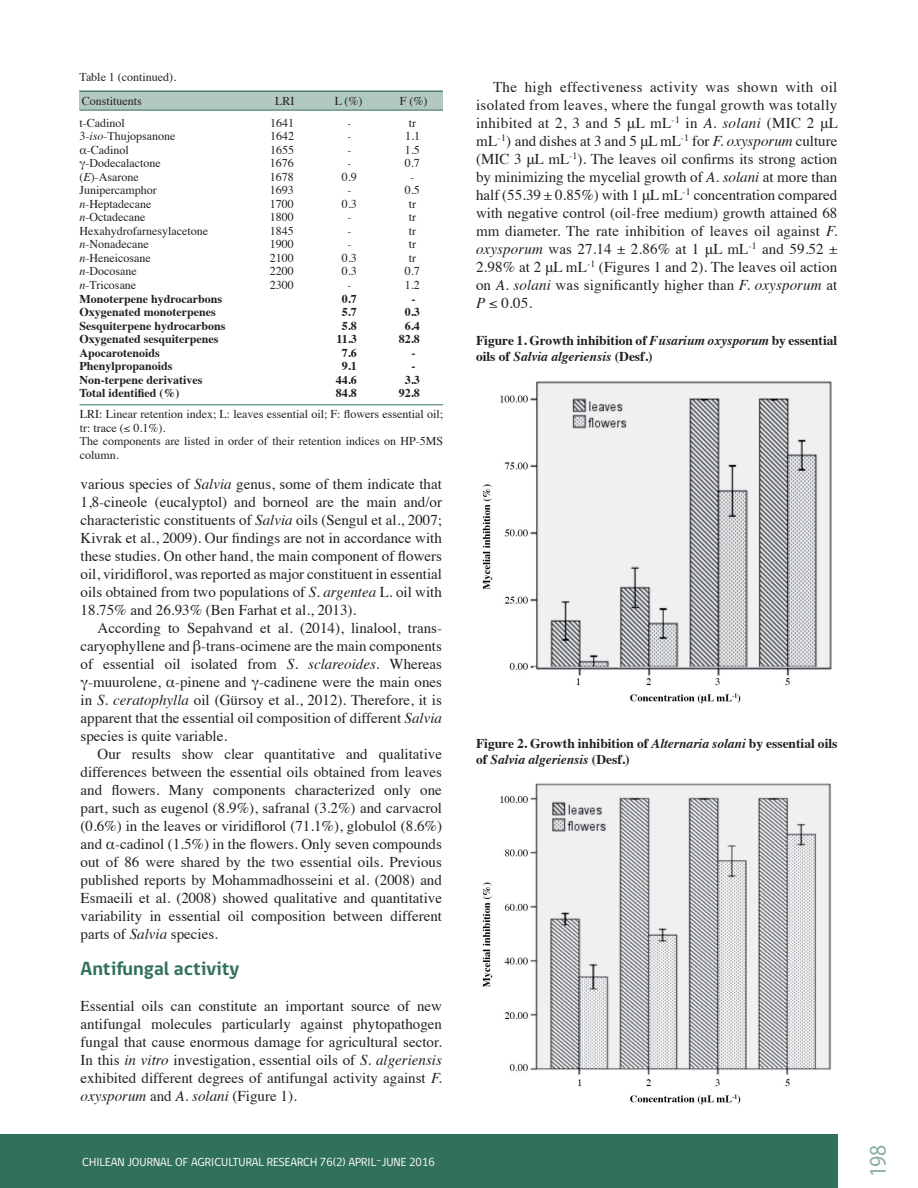
<style>
.page{position:relative;width:918px;height:1188px;background:#fff}
.page>*{position:absolute;margin:0;border:0;box-sizing:border-box;transform-origin:0 0}
.t1{font:24px "Myriad Pro";color:#8baea1;scale:.9 1}
.t2{font:700 19.5px "gob CL";color:#327159}
.t3{font:15px/18px "Times";color:#231f20;text-align:justify}
.t4{font:700 13.5px/16.2px "Times";color:#231f20}
.t5{font:12px/13.5px "Times";color:#231f20}
.t6{font:700 12px "Times";color:#231f20}
.t7{font:12px "gob CL";color:#fff}
.s1{font-style:italic}
</style>
<div class="page">
<div style="left:0;top:1134px;width:837px;height:54px;background:#327159"></div>
<div style="left:80px;top:91px;width:363px;height:19px;background:#b2c9c0"></div>
<hr style="left:80px;top:91px;width:363px;height:1px;background:#327159">
<hr style="left:80px;top:110px;width:363px;height:1px;background:#327159">
<hr style="left:80px;top:404px;width:363px;height:1px;background:#327159">
<img style="left:482px;top:381px;width:350px;height:323px">
<img style="left:482px;top:783px;width:350px;height:322px">
<p class="t5" style="left:80px;top:69px;width:98px">Table 1 (continued).</p>
<p class="t5" style="left:82px;top:93px;width:62px">Constituents</p>
<p class="t5" style="left:275px;top:93px;width:21px">LRI</p>
<p class="t5" style="left:335px;top:93px;width:29px">L (%)</p>
<p class="t5" style="left:400px;top:93px;width:29px">F (%)</p>
<p class="t5" style="left:80px;top:115px;width:47px">t-Cadinol</p>
<p class="t5" style="left:270px;top:115px;width:25px">1641</p>
<p class="t5" style="left:348px;top:115px;width:5px">-</p>
<p class="t5" style="left:409px;top:115px;width:9px">tr</p>
<p class="t5" style="left:80px;top:128px;width:97px">3-<span class="s1">iso</span>-Thujopsanone</p>
<p class="t5" style="left:270px;top:128px;width:25px">1642</p>
<p class="t5" style="left:348px;top:128px;width:5px">-</p>
<p class="t5" style="left:405px;top:128px;width:16px">1.1</p>
<p class="t5" style="left:80px;top:142px;width:51px">α-Cadinol</p>
<p class="t5" style="left:270px;top:142px;width:25px">1655</p>
<p class="t5" style="left:347px;top:142px;width:5px">-</p>
<p class="t5" style="left:405px;top:142px;width:16px">1.5</p>
<p class="t5" style="left:79px;top:155px;width:83px">γ-Dodecalactone</p>
<p class="t5" style="left:270px;top:155px;width:25px">1676</p>
<p class="t5" style="left:347px;top:155px;width:5px">-</p>
<p class="t5" style="left:405px;top:155px;width:16px">0.7</p>
<p class="t5" style="left:79px;top:169px;width:61px">(<span class="s1">E</span>)-Asarone</p>
<p class="t5" style="left:270px;top:169px;width:25px">1678</p>
<p class="t5" style="left:342px;top:169px;width:16px">0.9</p>
<p class="t5" style="left:410px;top:169px;width:5px">-</p>
<p class="t5" style="left:79px;top:182px;width:79px">Junipercamphor</p>
<p class="t5" style="left:270px;top:182px;width:25px">1693</p>
<p class="t5" style="left:347px;top:182px;width:5px">-</p>
<p class="t5" style="left:405px;top:182px;width:16px">0.5</p>
<p class="t5" style="left:79px;top:196px;width:73px"><span class="s1">n</span>-Heptadecane</p>
<p class="t5" style="left:270px;top:196px;width:25px">1700</p>
<p class="t5" style="left:342px;top:196px;width:16px">0.3</p>
<p class="t5" style="left:409px;top:196px;width:9px">tr</p>
<p class="t5" style="left:79px;top:209px;width:67px"><span class="s1">n</span>-Octadecane</p>
<p class="t5" style="left:270px;top:209px;width:25px">1800</p>
<p class="t5" style="left:347px;top:209px;width:5px">-</p>
<p class="t5" style="left:409px;top:209px;width:9px">tr</p>
<p class="t5" style="left:79px;top:223px;width:130px">Hexahydrofarnesylacetone</p>
<p class="t5" style="left:270px;top:223px;width:25px">1845</p>
<p class="t5" style="left:347px;top:223px;width:5px">-</p>
<p class="t5" style="left:409px;top:223px;width:9px">tr</p>
<p class="t5" style="left:79px;top:236px;width:71px"><span class="s1">n</span>-Nonadecane</p>
<p class="t5" style="left:270px;top:236px;width:25px">1900</p>
<p class="t5" style="left:347px;top:236px;width:5px">-</p>
<p class="t5" style="left:409px;top:236px;width:9px">tr</p>
<p class="t5" style="left:79px;top:250px;width:73px"><span class="s1">n</span>-Heneicosane</p>
<p class="t5" style="left:270px;top:250px;width:25px">2100</p>
<p class="t5" style="left:342px;top:250px;width:16px">0.3</p>
<p class="t5" style="left:409px;top:250px;width:9px">tr</p>
<p class="t5" style="left:79px;top:263px;width:59px"><span class="s1">n</span>-Docosane</p>
<p class="t5" style="left:270px;top:263px;width:25px">2200</p>
<p class="t5" style="left:342px;top:263px;width:16px">0.3</p>
<p class="t5" style="left:405px;top:263px;width:16px">0.7</p>
<p class="t5" style="left:79px;top:277px;width:58px"><span class="s1">n</span>-Tricosane</p>
<p class="t5" style="left:270px;top:277px;width:25px">2300</p>
<p class="t5" style="left:347px;top:277px;width:5px">-</p>
<p class="t5" style="left:405px;top:277px;width:16px">1.2</p>
<p class="t6" style="left:79px;top:287px;width:144px">Monoterpene hydrocarbons</p>
<p class="t6" style="left:342px;top:287px;width:16px">0.7</p>
<p class="t6" style="left:411px;top:287px;width:5px">-</p>
<p class="t6" style="left:79px;top:301px;width:138px">Oxygenated monoterpenes</p>
<p class="t6" style="left:342px;top:301px;width:16px">5.7</p>
<p class="t6" style="left:405px;top:301px;width:16px">0.3</p>
<p class="t6" style="left:79px;top:314px;width:148px">Sesquiterpene hydrocarbons</p>
<p class="t6" style="left:342px;top:314px;width:16px">5.8</p>
<p class="t6" style="left:405px;top:314px;width:16px">6.4</p>
<p class="t6" style="left:79px;top:328px;width:140px">Oxygenated sesquiterpenes</p>
<p class="t6" style="left:337px;top:328px;width:22px">11.3</p>
<p class="t6" style="left:399px;top:328px;width:22px">82.8</p>
<p class="t6" style="left:79px;top:341px;width:82px">Apocarotenoids</p>
<p class="t6" style="left:342px;top:341px;width:16px">7.6</p>
<p class="t6" style="left:411px;top:341px;width:5px">-</p>
<p class="t6" style="left:79px;top:355px;width:95px">Phenylpropanoids</p>
<p class="t6" style="left:342px;top:355px;width:16px">9.1</p>
<p class="t6" style="left:411px;top:355px;width:5px">-</p>
<p class="t6" style="left:79px;top:368px;width:124px">Non-terpene derivatives</p>
<p class="t6" style="left:336px;top:368px;width:22px">44.6</p>
<p class="t6" style="left:405px;top:368px;width:16px">3.3</p>
<p class="t6" style="left:79px;top:382px;width:102px">Total identified (%)</p>
<p class="t6" style="left:336px;top:382px;width:22px">84.8</p>
<p class="t6" style="left:399px;top:382px;width:22px">92.8</p>
<p class="t5" style="left:80px;top:406px;width:365px">LRI: Linear retention index; L: leaves essential oil; F: flowers essential oil; tr: trace (≤ 0.1%).<br>The components are listed in order of their retention indices on HP-5MS column.</p>
<p class="t3" style="left:81px;top:473px;width:363px">various species of <span class="s1">Salvia</span> genus, some of them indicate that 1,8-cineole (eucalyptol) and borneol are the main and/or characteristic constituents of <span class="s1">Salvia</span> oils (Sengul et al., 2007; Kivrak et al., 2009). Our findings are not in accordance with these studies. On other hand, the main component of flowers oil, viridiflorol, was reported as major constituent in essential oils obtained from two populations of <span class="s1">S. argentea</span> L. oil with 18.75% and 26.93% (Ben Farhat et al., 2013).</p>
<p class="t3" style="left:81px;top:617px;width:363px;text-indent:17px">According to Sepahvand et al. (2014), linalool, trans&shy;caryophyllene and β-trans-ocimene are the main components of essential oil isolated from <span class="s1">S. sclareoides.</span> Whereas γ-muurolene, α-pinene and γ-cadinene were the main ones in <span class="s1">S. ceratophylla</span> oil (Gürsoy et al., 2012). Therefore, it is apparent that the essential oil composition of different <span class="s1">Salvia </span>species is quite variable.</p>
<p class="t3" style="left:81px;top:743px;width:363px;text-indent:17px">Our results show clear quantitative and qualitative differences between the essential oils obtained from leaves and flowers. Many components characterized only one part, such as eugenol (8.9%), safranal (3.2%) and carvacrol (0.6%) in the leaves or viridiflorol (71.1%), globulol (8.6%) and α-cadinol (1.5%) in the flowers. Only seven compounds out of 86 were shared by the two essential oils. Previous published reports by Mohammadhosseini et al. (2008) and Esmaeili et al. (2008) showed qualitative and quantitative variability in essential oil composition between different parts of <span class="s1">Salvia</span> species.</p>
<h2 class="t2" style="left:81px;top:955px;width:160px">Antifungal activity</h2>
<p class="t3" style="left:81px;top:995px;width:363px">Essential oils can constitute an important source of new antifungal molecules particularly against phytopathogen fungal that cause enormous damage for agricultural sector.<br>In this <span class="s1">in vitro</span> investigation, essential oils of <span class="s1">S. algeriensis </span>exhibited different degrees of antifungal activity against <span class="s1">F. oxysporum</span> and <span class="s1">A. solani</span> (Figure 1).</p>
<p class="t7" style="left:82px;top:1153px;width:354px">CHILEAN JOURNAL OF AGRICULTURAL RESEARCH 76(2) APRIL-JUNE 2016</p>
<p class="t3" style="left:476px;top:77px;width:363px;text-indent:17px">The high effectiveness activity was shown with oil isolated from leaves, where the fungal growth was totally inhibited at 2, 3 and 5 μL mL<sup>-1</sup> in <span class="s1">A. solani</span> (MIC 2 μL mL<sup>-1</sup>) and dishes at 3 and 5 μL mL<sup>-1</sup> for <span class="s1">F. oxysporum</span> culture (MIC 3 μL mL<sup>-1</sup>). The leaves oil confirms its strong action by minimizing the mycelial growth of <span class="s1">A. solani</span> at more than half (55.39 ± 0.85%) with 1 μL mL<sup>-1</sup> concentration compared with negative control (oil-free medium) growth attained 68 mm diameter. The rate inhibition of leaves oil against <span class="s1">F. oxysporum</span> was 27.14 ± 2.86% at 1 μL mL<sup>-1</sup> and 59.52 ± 2.98% at 2 μL mL<sup>-1</sup> (Figures 1 and 2). The leaves oil action on <span class="s1">A. solani</span> was significantly higher than <span class="s1">F. oxysporum</span> at <span class="s1">P</span> ≤ 0.05.</p>
<p class="t4" style="left:476px;top:331px;width:363px">Figure 1. Growth inhibition of <span class="s1">Fusarium oxysporum</span> by essential oils of <span class="s1">Salvia algeriensis</span> (Desf.)</p>
<p class="t4" style="left:476px;top:734px;width:363px">Figure 2. Growth inhibition of <span class="s1">Alternaria solani</span> by essential oils of <span class="s1">Salvia algeriensis</span> (Desf.)</p>
<h1 class="t1" style="left:863px;top:1177px;width:38px;rotate:-90deg">198</h1>
</div>
